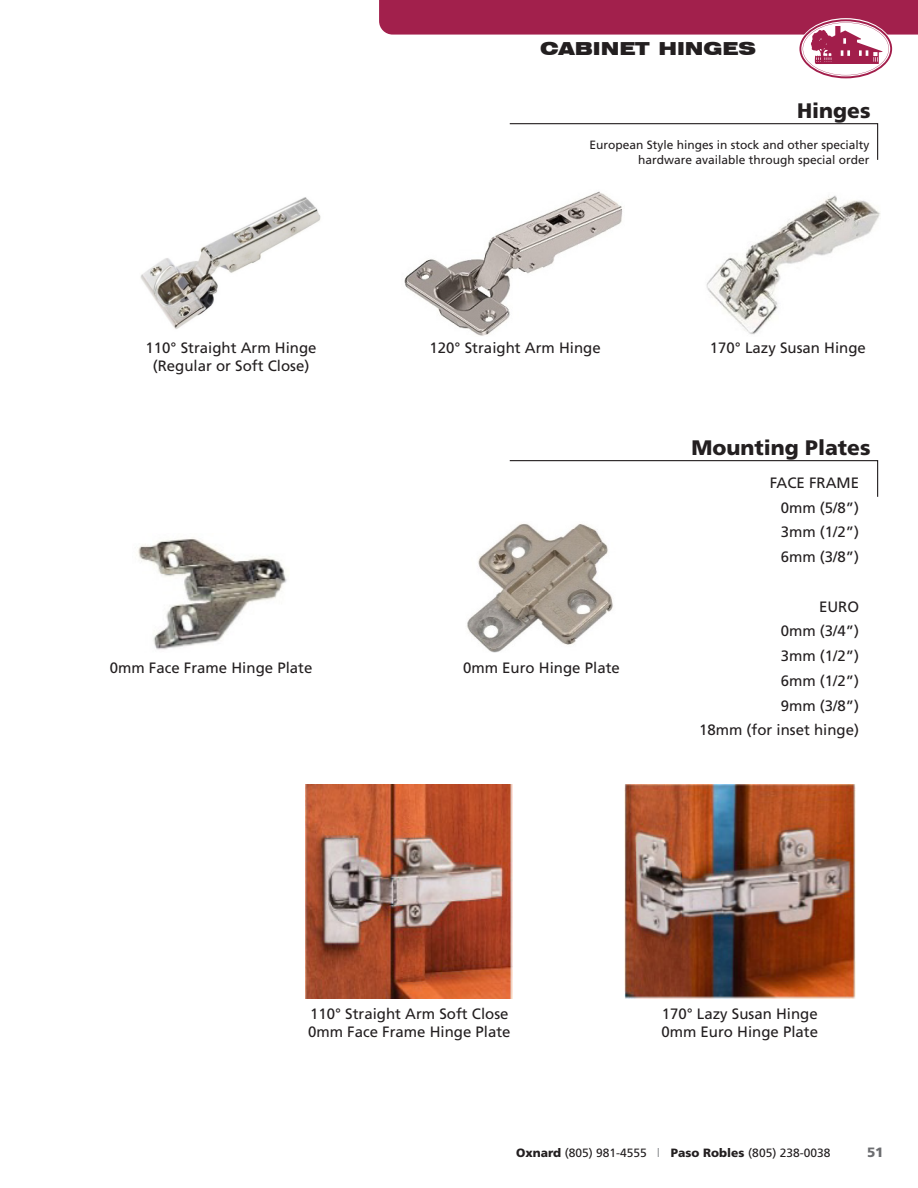
<style>
.page{position:relative;width:918px;height:1188px;background:#fff}
.page>*{position:absolute;margin:0;border:0;box-sizing:border-box;transform-origin:0 0}
.t1{font:900 21px "Frutiger";color:#231f20}
.t2{font:900 expanded 18px "Swiss 721 BT";color:#231f20}
.t3{font:15px/18px "Frutiger";color:#231f20}
.t4{font:900 13.5px "Frutiger";color:#6c6d70}
.t5{font:12px/14.4px "Frutiger";color:#231f20;text-align:right}
.s1{font-weight:900}
.s2{color:#939598}
</style>
<div class="page">
<svg style="left:379px;top:0;width:539px;height:78px"></svg>
<div style="left:386px;top:41px;width:370px;height:26px;background:#fff"></div>
<img style="left:140px;top:197px;width:181px;height:132px">
<img style="left:404px;top:191px;width:219px;height:145px">
<img style="left:624px;top:784px;width:231px;height:214px">
<img style="left:706px;top:195px;width:175px;height:140px">
<img style="left:306px;top:784px;width:207px;height:214px">
<img style="left:467px;top:523px;width:146px;height:129px">
<img style="left:138px;top:537px;width:149px;height:113px">
<svg style="left:509px;top:123px;width:370px;height:37px"></svg>
<svg style="left:509px;top:460px;width:370px;height:37px"></svg>
<p class="t2" style="left:540px;top:37px;width:217px">CABINET HINGES</p>
<p class="t1" style="left:797px;top:98px;width:75px">Hinges</p>
<p class="t5" style="left:589px;top:138px;width:282px">European Style hinges in stock and other specialty hardware available through special order</p>
<p class="t3" style="left:146px;top:339px;width:173px;text-align:center">110° Straight Arm Hinge (Regular or Soft Close)</p>
<p class="t3" style="left:430px;top:339px;width:173px">120° Straight Arm Hinge</p>
<p class="t3" style="left:710px;top:339px;width:158px">170° Lazy Susan Hinge</p>
<p class="t3" style="left:110px;top:658px;width:204px">0mm Face Frame Hinge Plate</p>
<p class="t3" style="left:463px;top:658px;width:158px">0mm Euro Hinge Plate</p>
<p class="t1" style="left:691px;top:435px;width:181px">Mounting Plates</p>
<p class="t3" style="left:770px;top:474px;width:91px">FACE FRAME</p>
<p class="t3" style="left:781px;top:498px;width:80px">0mm (5/8”)</p>
<p class="t3" style="left:781px;top:523px;width:80px">3mm (1/2”)</p>
<p class="t3" style="left:781px;top:548px;width:80px">6mm (3/8”)</p>
<p class="t3" style="left:819px;top:597px;width:42px">EURO</p>
<p class="t3" style="left:781px;top:622px;width:80px">0mm (3/4”)</p>
<p class="t3" style="left:781px;top:647px;width:80px">3mm (1/2”)</p>
<p class="t3" style="left:781px;top:672px;width:80px">6mm (1/2”)</p>
<p class="t3" style="left:781px;top:696px;width:80px">9mm (3/8”)</p>
<p class="t3" style="left:699px;top:721px;width:162px">18mm (for inset hinge)</p>
<p class="t3" style="left:308px;top:1004px;width:204px">110° Straight Arm Soft Close<br>0mm Face Frame Hinge Plate</p>
<p class="t3" style="left:661px;top:1004px;width:158px">170° Lazy Susan Hinge<br>0mm Euro Hinge Plate</p>
<p class="t5" style="left:516px;top:1145px;width:316px"><span class="s1">Oxnard</span> (805) 981-4555 <span class="s2">l</span> <span class="s1">Paso Robles</span> (805) 238-0038</p>
<p class="t4" style="left:867px;top:1144px;width:18px">51</p>
</div>
